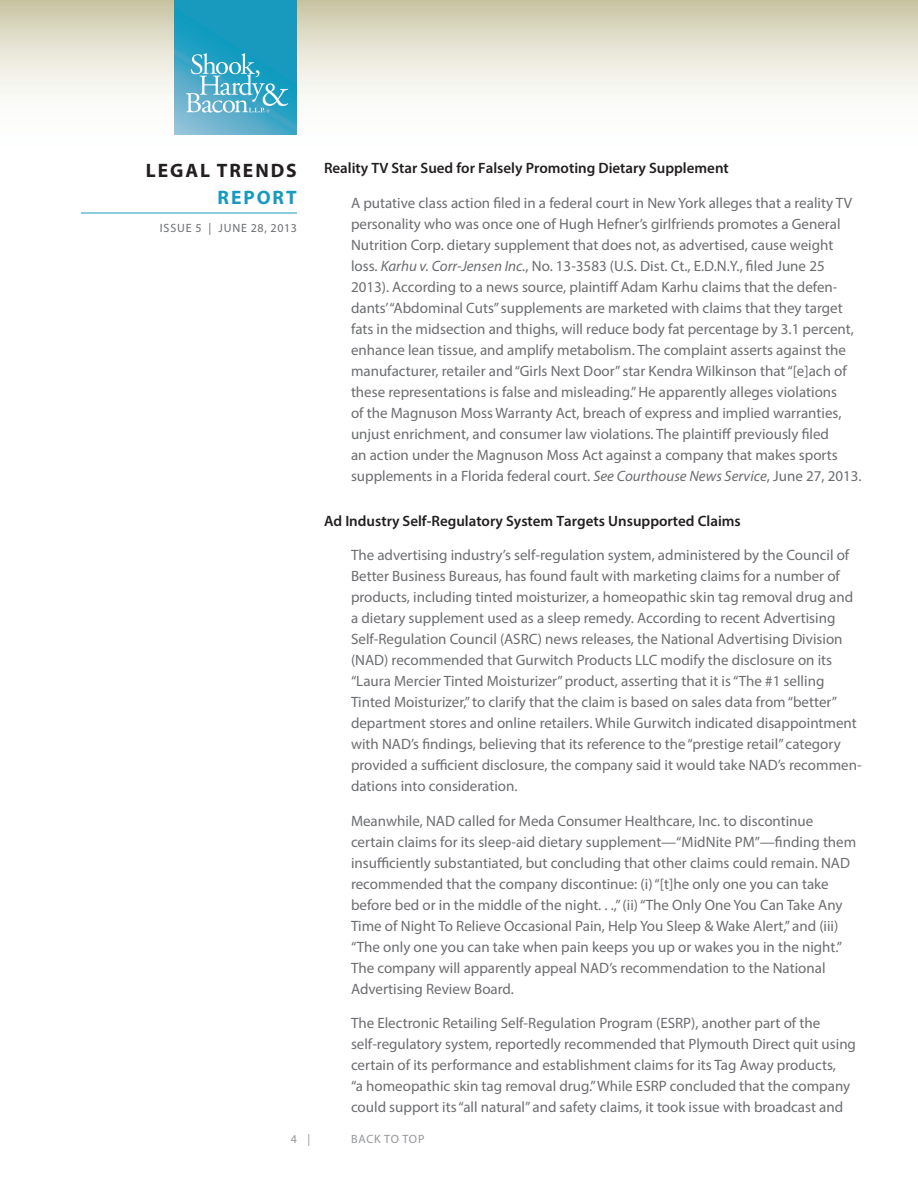
<style>
.page{position:relative;width:918px;height:1188px;background:#fff}
.page>*{position:absolute;margin:0;border:0;box-sizing:border-box;transform-origin:0 0}
.t1{font:700 19.5px "Myriad Pro";letter-spacing:.1em;color:#231f20}
.t2{font:700 19.5px "Myriad Pro";letter-spacing:.1em;color:#189abe}
.Body{font:15px/21px "Myriad Pro";color:#6c6d70}
.Subhead{font:600 15px "Myriad Pro";color:#231f20}
.t3{font:12px "Myriad Pro";letter-spacing:.07em;color:#6c6d70}
.t4{font:12px "Myriad Pro";letter-spacing:.06em;color:#939598}
.s1{font-style:italic}
</style>
<div class="page">
<svg style="left:0;top:0;width:918px;height:135px"></svg>
<hr style="left:81px;top:213px;width:216px;height:1px;background:#189abe">
<img style="left:175px;top:0;width:122px;height:135px">
<h1 class="t1" style="left:146px;top:157px;width:152px">LEGAL TRENDS</h1>
<h1 class="t2" style="left:218px;top:184px;width:81px">REPORT</h1>
<p class="t3" style="left:160px;top:221px;width:139px">ISSUE 5 | JUNE 28, 2013</p>
<p class="Subhead" style="left:324px;top:159px;width:406px">Reality TV Star Sued for Falsely Promoting Dietary Supplement</p>
<p class="Body" style="left:351px;top:192px;width:512px">A putative class action filed in a federal court in New York alleges that a reality TV personality who was once one of Hugh Hefner’s girlfriends promotes a General Nutrition Corp. dietary supplement that does not, as advertised, cause weight loss. <span class="s1">Karhu v. Corr-Jensen Inc.</span>, No. 13-3583 (U.S. Dist. Ct., E.D.N.Y., filed June 25<br>2013). According to a news source, plaintiff Adam Karhu claims that the defen&shy;dants’“Abdominal Cuts” supplements are marketed with claims that they target fats in the midsection and thighs, will reduce body fat percentage by 3.1 percent, enhance lean tissue, and amplify metabolism. The complaint asserts against the manufacturer, retailer and “Girls Next Door” star Kendra Wilkinson that “[e]ach of these representations is false and misleading.” He apparently alleges violations<br>of the Magnuson Moss Warranty Act, breach of express and implied warranties, unjust enrichment, and consumer law violations. The plaintiff previously filed<br>an action under the Magnuson Moss Act against a company that makes sports supplements in a Florida federal court. <span class="s1">See Courthouse News Service</span>, June 27, 2013.</p>
<p class="Subhead" style="left:324px;top:511px;width:418px">Ad Industry Self-Regulatory System Targets Unsupported Claims</p>
<p class="Body" style="left:351px;top:544px;width:512px">The advertising industry’s self-regulation system, administered by the Council of Better Business Bureaus, has found fault with marketing claims for a number of products, including tinted moisturizer, a homeopathic skin tag removal drug and a dietary supplement used as a sleep remedy. According to recent Advertising Self-Regulation Council (ASRC) news releases, the National Advertising Division (NAD) recommended that Gurwitch Products LLC modify the disclosure on its “Laura Mercier Tinted Moisturizer” product, asserting that it is “The #1 selling Tinted Moisturizer,” to clarify that the claim is based on sales data from “better” department stores and online retailers. While Gurwitch indicated disappointment with NAD’s findings, believing that its reference to the “prestige retail” category provided a sufficient disclosure, the company said it would take NAD’s recommen&shy;dations into consideration.</p>
<p class="Body" style="left:351px;top:810px;width:507px">Meanwhile, NAD called for Meda Consumer Healthcare, Inc. to discontinue certain claims for its sleep-aid dietary supplement—“MidNite PM”—finding them insufficiently substantiated, but concluding that other claims could remain. NAD recommended that the company discontinue: (i) “[t]he only one you can take before bed or in the middle of the night. . .,” (ii) “The Only One You Can Take Any Time of Night To Relieve Occasional Pain, Help You Sleep &amp; Wake Alert,” and (iii) “The only one you can take when pain keeps you up or wakes you in the night.” The company will apparently appeal NAD’s recommendation to the National Advertising Review Board.</p>
<p class="Body" style="left:351px;top:1012px;width:507px">The Electronic Retailing Self-Regulation Program (ESRP), another part of the self-regulatory system, reportedly recommended that Plymouth Direct quit using certain of its performance and establishment claims for its Tag Away products,<br>“a homeopathic skin tag removal drug.” While ESRP concluded that the company could support its “all natural” and safety claims, it took issue with broadcast and</p>
<p class="t4" style="left:291px;top:1132px;width:21px">4 |</p>
<p class="t4" style="left:351px;top:1132px;width:75px">BACK TO TOP</p>
</div>
